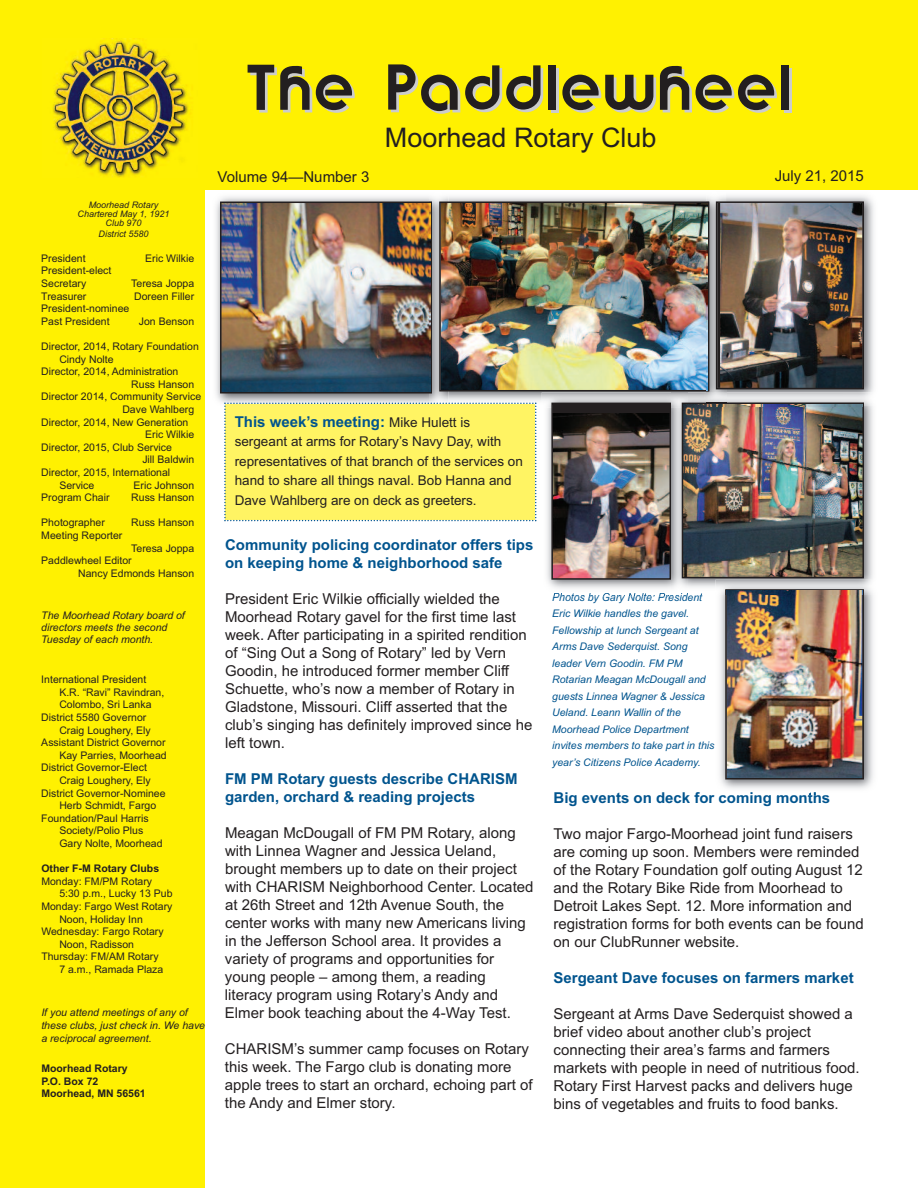
<style>
.page{position:relative;width:918px;height:1188px;background:#fff}
.page>*{position:absolute;margin:0;border:0;box-sizing:border-box;transform-origin:0 0}
.t1{font:54px "Brandish";letter-spacing:.05em;color:#231f20}
.t2{font:27px "Arial";color:#231f20}
.t3{font:15px/18px "Arial";color:#231f20}
.t4{font:700 15px/18px "Arial";color:#00548e}
.t5{font:13.5px/19.5px "Arial";color:#231f20}
.t6{font:10.5px/12.6px "Arial";color:#231f20}
.t7{font:italic 10.5px/16.5px "Arial";color:#00548e}
.t8{font:italic 10.5px/12px "Arial";color:#231f20}
.t9{font:700 10.5px/12.6px "Arial";color:#231f20}
.t10{font:italic 9px/9px "Arial";color:#231f20;text-align:center}
.s1{font-weight:400;font-size:13.5px;color:#231f20}
</style>
<div class="page">
<div style="left:0;top:0;width:205px;height:1188px;background:#fff101"></div>
<div style="left:0;top:0;width:918px;height:190px;background:#fff101"></div>
<img style="left:53px;top:39px;width:138px;height:139px">
<img style="left:216px;top:196px;width:213px;height:207px">
<img style="left:223px;top:205px;width:206px;height:186px">
<div style="left:220px;top:202px;width:212px;height:192px;border:2px solid #231f20"></div>
<img style="left:449px;top:196px;width:257px;height:211px">
<img style="left:429px;top:196px;width:20px;height:207px">
<img style="left:429px;top:202px;width:2px;height:191px">
<img style="left:442px;top:204px;width:264px;height:185px">
<div style="left:439px;top:201px;width:270px;height:191px;border:2px solid #231f20"></div>
<div style="left:224px;top:403px;width:312px;height:118px;background:#fff463"></div>
<img style="left:720px;top:596px;width:153px;height:200px">
<img style="left:728px;top:596px;width:133px;height:181px">
<div style="left:725px;top:589px;width:139px;height:191px;border:2px solid #231f20"></div>
<img style="left:542px;top:392px;width:331px;height:204px">
<img style="left:553px;top:593px;width:55px;height:3px">
<div style="left:553px;top:404px;width:117px;height:174px;background:#231f20"></div>
<img style="left:554px;top:413px;width:114px;height:164px">
<div style="left:551px;top:403px;width:120px;height:177px;border:2px solid #231f20"></div>
<img style="left:687px;top:392px;width:19px;height:11px">
<img style="left:715px;top:580px;width:158px;height:15px">
<img style="left:725px;top:589px;width:139px;height:6px">
<img style="left:726px;top:590px;width:137px;height:5px">
<img style="left:727px;top:591px;width:135px;height:4px">
<img style="left:672px;top:392px;width:15px;height:203px">
<img style="left:685px;top:406px;width:176px;height:169px">
<div style="left:682px;top:403px;width:182px;height:175px;border:2px solid #231f20"></div>
<img style="left:726px;top:195px;width:148px;height:197px">
<img style="left:706px;top:196px;width:20px;height:207px">
<img style="left:706px;top:202px;width:3px;height:189px">
<img style="left:706px;top:203px;width:2px;height:187px">
<img style="left:726px;top:392px;width:147px;height:14px">
<img style="left:726px;top:403px;width:137px;height:3px">
<svg style="left:706px;top:403px;width:20px;height:1px"></svg>
<img style="left:706px;top:404px;width:156px;height:2px">
<img style="left:721px;top:204px;width:140px;height:182px">
<div style="left:716px;top:201px;width:148px;height:188px;border:2px solid #231f20"></div>
<p class="t10" style="left:78px;top:200px;width:94px">Moorhead Rotary<br>Chartered May 1, 1921<br>Club 970</p>
<p class="t10" style="left:99px;top:229px;width:52px">District 5580</p>
<p class="t6" style="left:41px;top:252px;width:46px">President</p>
<p class="t6" style="left:145px;top:252px;width:50px">Eric Wilkie</p>
<p class="t6" style="left:41px;top:264px;width:72px">President-elect<br>Secretary</p>
<p class="t6" style="left:131px;top:277px;width:65px">Teresa Joppa</p>
<p class="t6" style="left:41px;top:290px;width:47px">Treasurer</p>
<p class="t6" style="left:134px;top:290px;width:62px">Doreen Filler</p>
<p class="t6" style="left:41px;top:302px;width:90px">President-nominee<br>Past President</p>
<p class="t6" style="left:139px;top:315px;width:57px">Jon Benson</p>
<p class="t6" style="left:41px;top:340px;width:159px">Director, 2014, Rotary Foundation</p>
<p class="t6" style="left:59px;top:353px;width:56px">Cindy Nolte</p>
<p class="t6" style="left:41px;top:365px;width:139px">Director, 2014, Administration</p>
<p class="t6" style="left:131px;top:378px;width:65px">Russ Hanson</p>
<p class="t6" style="left:41px;top:390px;width:161px">Director 2014, Community Service</p>
<p class="t6" style="left:122px;top:403px;width:73px">Dave Wahlberg</p>
<p class="t6" style="left:41px;top:416px;width:149px">Director, 2014, New Generation</p>
<p class="t6" style="left:145px;top:428px;width:50px">Eric Wilkie</p>
<p class="t6" style="left:41px;top:441px;width:132px">Director, 2015, Club Service</p>
<p class="t6" style="left:142px;top:453px;width:53px">Jill Baldwin</p>
<p class="t6" style="left:41px;top:466px;width:130px">Director, 2015, International</p>
<p class="t6" style="left:59px;top:479px;width:37px">Service</p>
<p class="t6" style="left:134px;top:479px;width:62px">Eric Johnson</p>
<p class="t6" style="left:41px;top:491px;width:70px">Program Chair</p>
<p class="t6" style="left:131px;top:491px;width:65px">Russ Hanson</p>
<p class="t6" style="left:41px;top:516px;width:65px">Photographer</p>
<p class="t6" style="left:131px;top:516px;width:65px">Russ Hanson</p>
<p class="t6" style="left:41px;top:529px;width:83px">Meeting Reporter</p>
<p class="t6" style="left:41px;top:542px;width:154px;text-indent:90px">Teresa Joppa<br>Paddlewheel Editor</p>
<p class="t6" style="left:78px;top:567px;width:118px">Nancy Edmonds Hanson</p>
<p class="t8" style="left:41px;top:610px;width:145px">The Moorhead Rotary board of directors meets the second<br>Tuesday of each month.</p>
<p class="t6" style="left:41px;top:673px;width:107px">International President</p>
<p class="t6" style="left:59px;top:686px;width:107px">K.R. “Ravi” Ravindran,</p>
<p class="t6" style="left:59px;top:699px;width:94px">Colombo, Sri Lanka</p>
<p class="t6" style="left:41px;top:711px;width:107px">District 5580 Governor</p>
<p class="t6" style="left:59px;top:724px;width:93px">Craig Loughery, Ely</p>
<p class="t6" style="left:41px;top:736px;width:126px">Assistant District Governor</p>
<p class="t6" style="left:59px;top:749px;width:109px">Kay Parries, Moorhead</p>
<p class="t6" style="left:41px;top:762px;width:107px">District Governor-Elect</p>
<p class="t6" style="left:59px;top:774px;width:93px">Craig Loughery, Ely</p>
<p class="t6" style="left:41px;top:787px;width:126px">District Governor-Nominee</p>
<p class="t6" style="left:59px;top:799px;width:98px">Herb Schmidt, Fargo</p>
<p class="t6" style="left:41px;top:812px;width:109px">Foundation/Paul Harris</p>
<p class="t6" style="left:59px;top:825px;width:86px">Society/Polio Plus</p>
<p class="t6" style="left:59px;top:837px;width:105px">Gary Nolte, Moorhead</p>
<p class="t9" style="left:41px;top:862px;width:119px">Other F-M Rotary Clubs</p>
<p class="t6" style="left:41px;top:875px;width:112px">Monday: FM/PM Rotary</p>
<p class="t6" style="left:59px;top:888px;width:115px">5:30 p.m., Lucky 13 Pub</p>
<p class="t6" style="left:41px;top:900px;width:133px">Monday: Fargo West Rotary</p>
<p class="t6" style="left:59px;top:913px;width:85px">Noon, Holiday Inn</p>
<p class="t6" style="left:41px;top:925px;width:124px">Wednesday: Fargo Rotary</p>
<p class="t6" style="left:59px;top:938px;width:76px">Noon, Radisson</p>
<p class="t6" style="left:41px;top:951px;width:119px">Thursday: FM/AM Rotary</p>
<p class="t6" style="left:59px;top:963px;width:105px">7 a.m., Ramada Plaza</p>
<p class="t8" style="left:41px;top:1006px;width:165px;line-height:12.6px">If you attend meetings of any of these clubs, just check in. We have a reciprocal agreement.</p>
<p class="t9" style="left:41px;top:1062px;width:106px">Moorhead Rotary<br>P.O. Box 72<br>Moorhead, MN 56561</p>
<h1 class="t1" style="left:245px;top:60px;width:548px">The Paddlewheel</h1>
<h2 class="t2" style="left:385px;top:122px;width:273px">Moorhead Rotary Club</h2>
<p class="t3" style="left:775px;top:167px;width:91px">July 21, 2015</p>
<p class="t3" style="left:218px;top:168px;width:153px">Volume 94—Number 3</p>
<p class="t4" style="left:235px;top:413px;width:237px">This week’s meeting: <span class="s1">Mike Hulett is</span></p>
<p class="t5" style="left:235px;top:432px;width:290px">sergeant at arms for Rotary’s Navy Day, with representatives of that branch of the services on hand to share all things naval. Bob Hanna and Dave Wahlberg are on deck as greeters.</p>
<p class="t4" style="left:225px;top:536px;width:310px">Community policing coordinator offers tips on keeping home &amp; neighborhood safe</p>
<p class="t3" style="left:225px;top:590px;width:309px">President Eric Wilkie officially wielded the Moorhead Rotary gavel for the first time last week. After participating in a spirited rendition of “Sing Out a Song of Rotary” led by Vern Goodin, he introduced former member Cliff Schuette, who’s now a member of Rotary in Gladstone, Missouri. Cliff asserted that the club’s singing has definitely improved since he left town.</p>
<p class="t4" style="left:225px;top:770px;width:294px">FM PM Rotary guests describe CHARISM garden, orchard &amp; reading projects</p>
<p class="t3" style="left:225px;top:824px;width:310px">Meagan McDougall of FM PM Rotary, along with Linnea Wagner and Jessica Ueland, brought members up to date on their project with CHARISM Neighborhood Center. Located at 26th Street and 12th Avenue South, the center works with many new Americans living in the Jefferson School area. It provides a variety of programs and opportunities for young people – among them, a reading literacy program using Rotary’s Andy and Elmer book teaching about the 4-Way Test.</p>
<p class="t3" style="left:225px;top:1040px;width:309px">CHARISM’s summer camp focuses on Rotary this week. The Fargo club is donating more apple trees to start an orchard, echoing part of the Andy and Elmer story.</p>
<p class="t7" style="left:552px;top:589px;width:164px">Photos by Gary Nolte: President<br>Eric Wilkie handles the gavel.<br>Fellowship at lunch Sergeant at<br>Arms Dave Sederquist. Song leader Vern Goodin. FM PM<br>Rotarian Meagan McDougall and guests Linnea Wagner &amp; Jessica<br>Ueland. Leann Wallin of the<br>Moorhead Police Department invites members to take part in this year’s Citizens Police Academy.</p>
<p class="t4" style="left:554px;top:789px;width:278px">Big events on deck for coming months</p>
<p class="t3" style="left:554px;top:825px;width:312px">Two major Fargo-Moorhead joint fund raisers are coming up soon. Members were reminded of the Rotary Foundation golf outing August 12 and the Rotary Bike Ride from Moorhead to Detroit Lakes Sept. 12. More information and registration forms for both events can be found on our ClubRunner website.</p>
<p class="t4" style="left:554px;top:969px;width:302px">Sergeant Dave focuses on farmers market</p>
<p class="t3" style="left:554px;top:1005px;width:308px">Sergeant at Arms Dave Sederquist showed a brief video about another club’s project connecting their area’s farms and farmers markets with people in need of nutritious food.<br>Rotary First Harvest packs and delivers huge bins of vegetables and fruits to food banks.</p>
</div>
